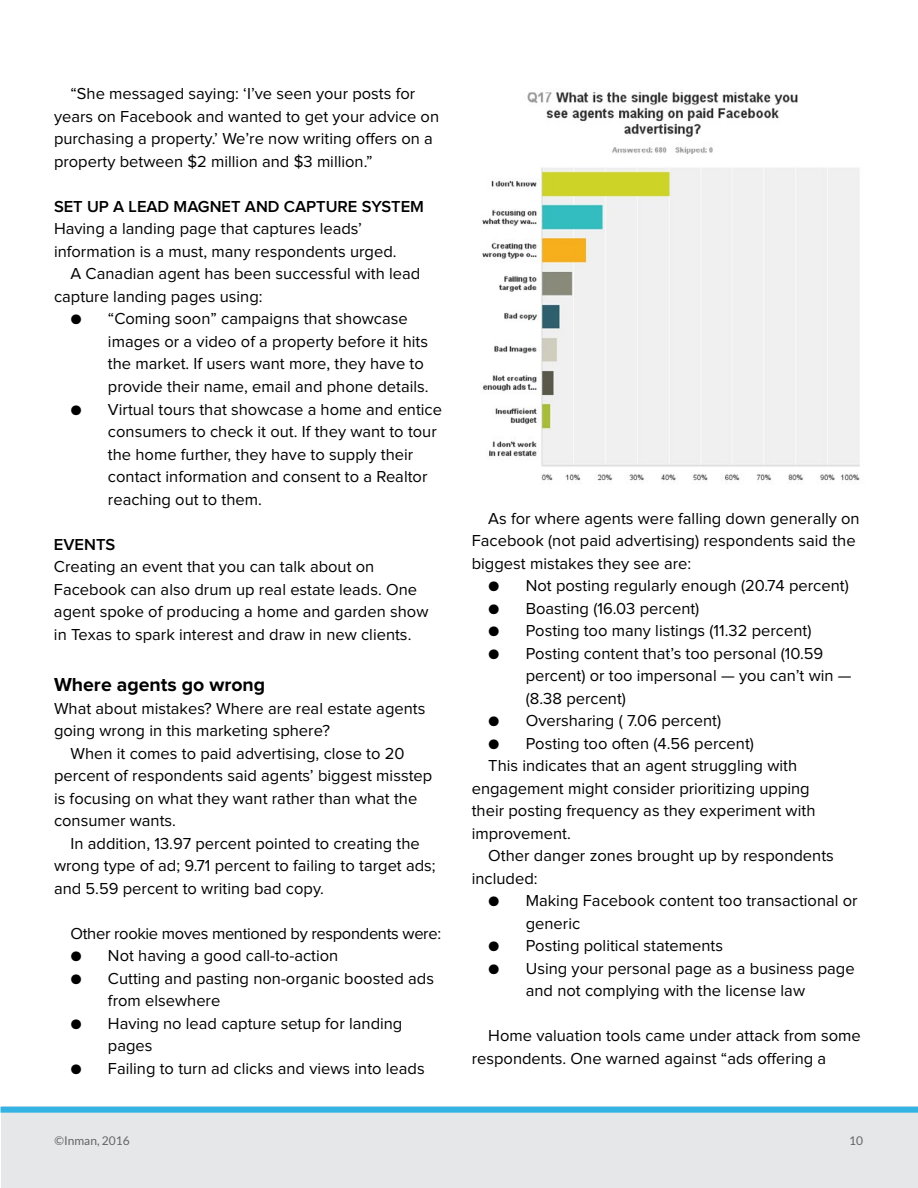
<style>
.page{position:relative;width:918px;height:1188px;background:#fff}
.page>*{position:absolute;margin:0;border:0;box-sizing:border-box;transform-origin:0 0}
.t1{font:700 19.5px "Proxima Nova";color:#000}
.t2{font:16.5px/22.5px "Proxima Nova";color:#000}
.t3{font:16.5px "Proxima Nova";letter-spacing:-.02em;color:#000}
.t4{font:600 16.5px "Proxima Nova";color:#000}
.t5{font:12px "Lato";color:#636466}
</style>
<div class="page">
<div style="left:1px;top:1107px;width:917px;height:81px;background:#e6e7e8"></div>
<div style="left:0;top:1107px;width:918px;height:6px;background:#33b3e3"></div>
<img style="left:482px;top:92px;width:378px;height:389px">
<p class="t2" style="left:54px;top:83px;width:387px;text-indent:17px">“She messaged saying: ‘I’ve seen your posts for years on Facebook and wanted to get your advice on purchasing a property.’ We’re now writing offers on a property between $2 million and $3 million.”</p>
<p class="t4" style="left:54px;top:199px;width:372px">SET UP A LEAD MAGNET AND CAPTURE SYSTEM</p>
<p class="t2" style="left:54px;top:218px;width:310px">Having a landing page that captures leads’</p>
<p class="t2" style="left:54px;top:241px;width:344px">information is a must, many respondents urged.</p>
<p class="t2" style="left:71px;top:263px;width:351px">A Canadian agent has been successful with lead</p>
<p class="t2" style="left:54px;top:286px;width:210px">capture landing pages using:</p>
<p class="t2" style="left:108px;top:308px;width:322px;text-indent:-37px">● “Coming soon” campaigns that showcase images or a video of a property before it hits the market. If users want more, they have to provide their name, email and phone details.</p>
<p class="t2" style="left:108px;top:398px;width:336px;text-indent:-37px">● Virtual tours that showcase a home and entice consumers to check it out. If they want to tour the home further, they have to supply their contact information and consent to a Realtor reaching out to them.</p>
<p class="t4" style="left:54px;top:536px;width:63px">EVENTS</p>
<p class="t2" style="left:54px;top:556px;width:376px">Creating an event that you can talk about on Facebook can also drum up real estate leads. One agent spoke of producing a home and garden show in Texas to spark interest and draw in new clients.</p>
<p class="t1" style="left:54px;top:676px;width:213px">Where agents go wrong</p>
<p class="t2" style="left:54px;top:698px;width:373px">What about mistakes? Where are real estate agents going wrong in this marketing sphere?</p>
<p class="t2" style="left:54px;top:743px;width:380px;text-indent:17px">When it comes to paid advertising, close to 20 percent of respondents said agents’ biggest misstep is focusing on what they want rather than what the consumer wants.</p>
<p class="t2" style="left:54px;top:833px;width:383px;text-indent:17px">In addition, 13.97 percent pointed to creating the wrong type of ad; 9.71 percent to failing to target ads; and 5.59 percent to writing bad copy.</p>
<p class="t3" style="left:71px;top:926px;width:372px">Other rookie moves mentioned by respondents were:</p>
<p class="t2" style="left:71px;top:945px;width:269px">● Not having a good call-to-action</p>
<p class="t2" style="left:108px;top:968px;width:328px;text-indent:-37px">● Cutting and pasting non-organic boosted ads from elsewhere</p>
<p class="t2" style="left:108px;top:1013px;width:296px;text-indent:-37px">● Having no lead capture setup for landing pages</p>
<p class="t2" style="left:71px;top:1058px;width:356px">● Failing to turn ad clicks and views into leads</p>
<p class="t2" style="left:472px;top:508px;width:389px;text-indent:17px">As for where agents were falling down generally on<br>Facebook (not paid advertising) respondents said the biggest mistakes they see are:</p>
<p class="t2" style="left:488px;top:575px;width:362px">● Not posting regularly enough (20.74 percent)</p>
<p class="t2" style="left:488px;top:598px;width:213px">● Boasting (16.03 percent)</p>
<p class="t2" style="left:488px;top:620px;width:325px">● Posting too many listings (11.32 percent)</p>
<p class="t2" style="left:526px;top:643px;width:327px;text-indent:-37px">● Posting content that’s too personal (10.59 percent) or too impersonal — you can’t win — (8.38 percent)</p>
<p class="t2" style="left:488px;top:710px;width:234px">● Oversharing ( 7.06 percent)</p>
<p class="t2" style="left:488px;top:733px;width:267px">● Posting too often (4.56 percent)</p>
<p class="t2" style="left:488px;top:755px;width:310px">This indicates that an agent struggling with</p>
<p class="t2" style="left:472px;top:778px;width:340px">engagement might consider prioritizing upping</p>
<p class="t2" style="left:472px;top:800px;width:345px">their posting frequency as they experiment with</p>
<p class="t2" style="left:472px;top:823px;width:101px">improvement.</p>
<p class="t2" style="left:488px;top:845px;width:347px">Other danger zones brought up by respondents</p>
<p class="t2" style="left:472px;top:868px;width:67px">included:</p>
<p class="t2" style="left:526px;top:890px;width:333px;text-indent:-37px">● Making Facebook content too transactional or generic</p>
<p class="t2" style="left:488px;top:935px;width:236px">● Posting political statements</p>
<p class="t2" style="left:526px;top:958px;width:330px;text-indent:-37px">● Using your personal page as a business page and not complying with the license law</p>
<p class="t2" style="left:472px;top:1025px;width:391px;text-indent:17px">Home valuation tools came under attack from some respondents. One warned against “ads offering a</p>
<p class="t5" style="left:54px;top:1134px;width:77px">©Inman, 2016</p>
<p class="t5" style="left:849px;top:1134px;width:15px">10</p>
</div>
